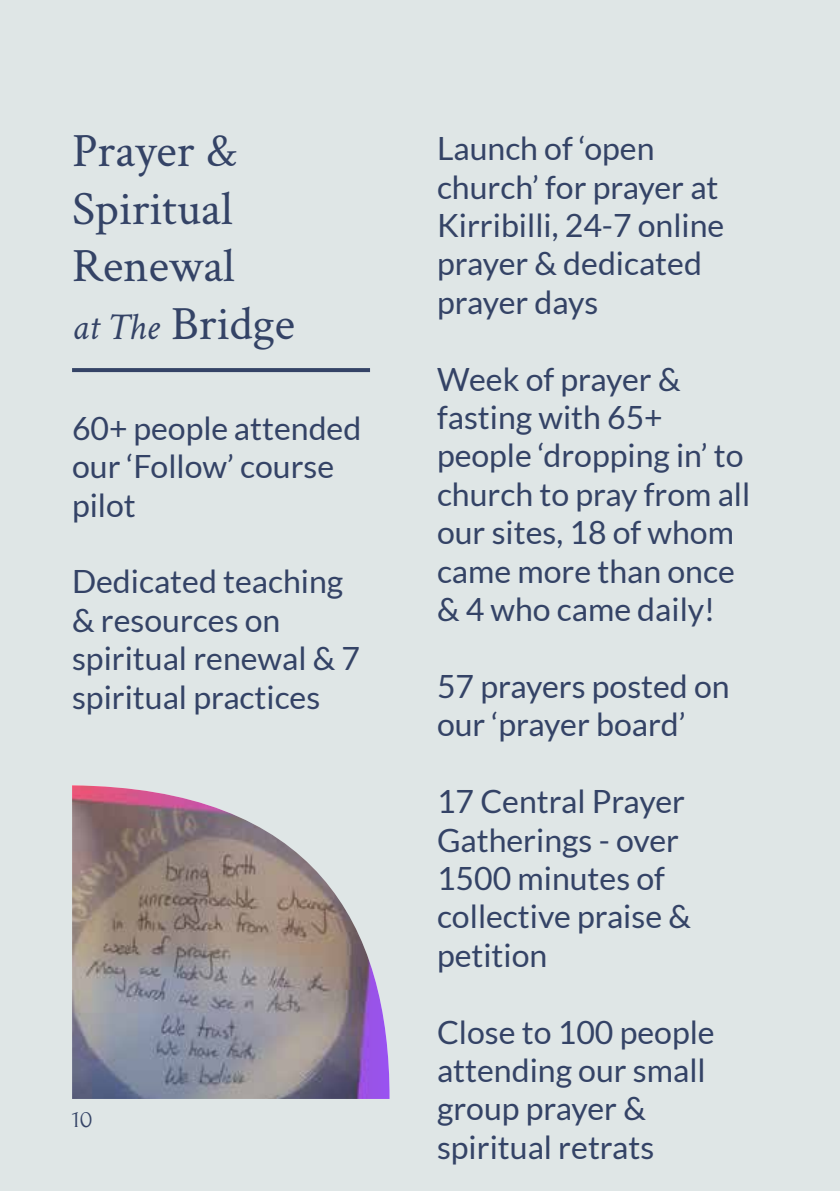
<style>
.page{position:relative;width:840px;height:1191px;background:#fff}
.page>*{position:absolute;margin:0;border:0;box-sizing:border-box;transform-origin:0 0}
.t1{font:48px/57.6px "Crimson Text";color:#344366}
.t2{font:32px/38.4px "Lato";color:#344366}
.t3{font:24px "Forum";color:#344366}
.s1{font-style:italic;font-size:38px}
</style>
<div class="page">
<div style="left:0;top:0;width:839px;height:1191px;background:#dfe6e6"></div>
<svg style="left:72px;top:368px;width:298px;height:4px"></svg>
<img style="left:72px;top:785px;width:317px;height:314px">
<h1 class="t1" style="left:72px;top:120px;width:224px">Prayer &amp;<br>Spiritual<br>Renewal<br><span class="s1">at The</span> Bridge</h1>
<p class="t2" style="left:437px;top:129px;width:289px">Launch of ‘open church’ for prayer at<br>Kirribilli, 24-7 online prayer &amp; dedicated prayer days</p>
<p class="t2" style="left:437px;top:359px;width:314px">Week of prayer &amp; fasting with 65+ people ‘dropping in’ to church to pray from all our sites, 18 of whom came more than once &amp; 4 who came daily!</p>
<p class="t2" style="left:72px;top:409px;width:290px">60+ people attended our ‘Follow’ course pilot</p>
<p class="t2" style="left:72px;top:562px;width:289px">Dedicated teaching &amp; resources on spiritual renewal &amp; 7 spiritual practices</p>
<p class="t2" style="left:437px;top:667px;width:294px">57 prayers posted on our ‘prayer board’</p>
<p class="t3" style="left:72px;top:1106px;width:22px">10</p>
<p class="t2" style="left:437px;top:782px;width:255px">17 Central Prayer<br>Gatherings - over<br>1500 minutes of collective praise &amp; petition</p>
<p class="t2" style="left:437px;top:1012px;width:279px">Close to 100 people attending our small group prayer &amp; spiritual retrats</p>
</div>
